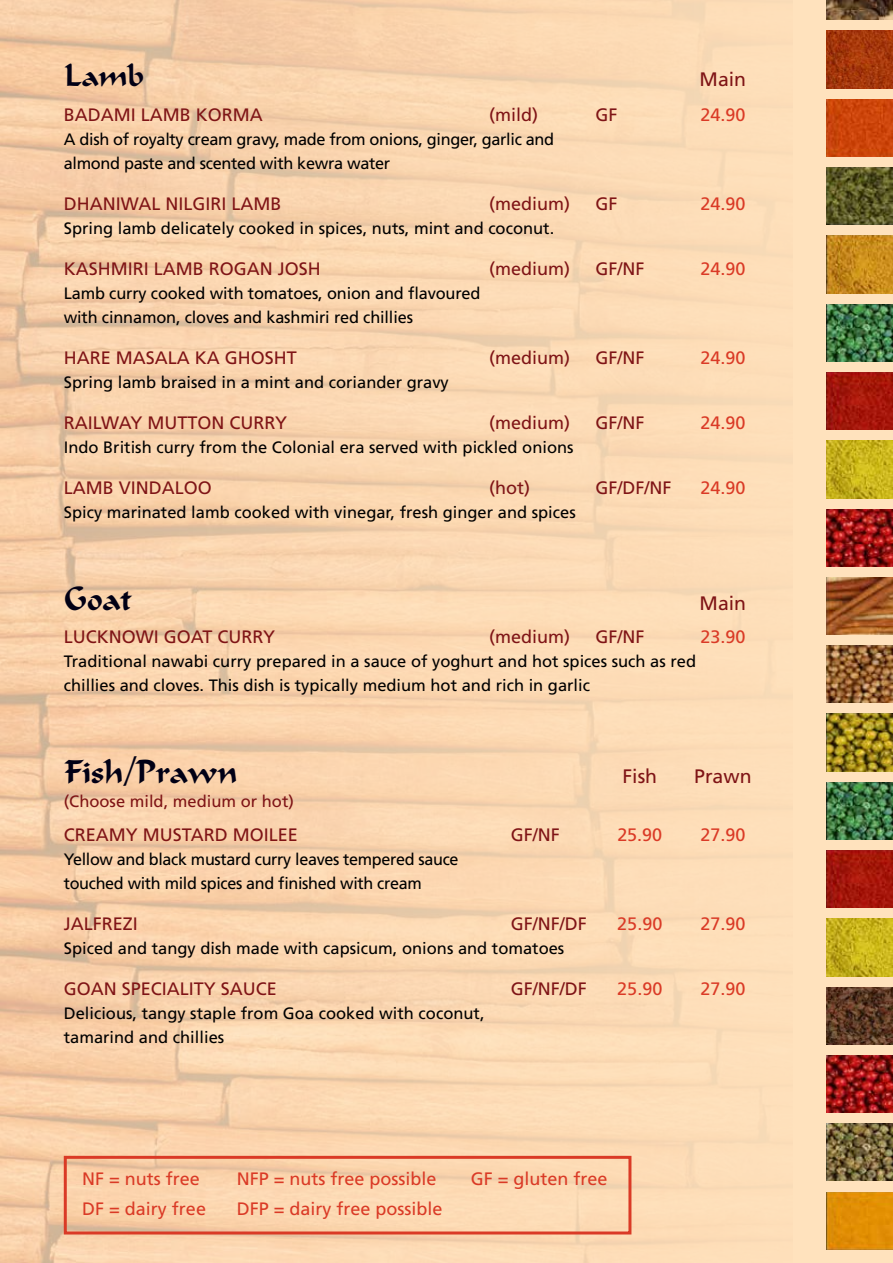
<style>
.page{position:relative;width:893px;height:1263px;background:#ffe2bd}
.page>*{position:absolute;margin:0;border:0;box-sizing:border-box;transform-origin:0 0}
.t1{font:100 24px "Brushit";color:#010015;scale:1.3 1}
.t2{font:100 22.5px "Brushit";color:#010015;scale:1.3 1}
.t3{font:19.5px "Frutiger";color:#7f1416}
.t4{font:18px "Frutiger";color:#7f1416}
.t5{font:18px "Frutiger";color:#da3a26}
.t6{font:16.5px/24px "Frutiger";color:#000}
.t7{font:16.5px/24px "Frutiger";letter-spacing:-.02em;color:#000}
.t8{font:16.5px "Frutiger";color:#7f1416}
</style>
<div class="page">
<img style="left:827px;top:0;width:66px;height:20px">
<img style="left:827px;top:441px;width:66px;height:57px">
<img style="left:827px;top:919px;width:66px;height:57px">
<img style="left:827px;top:372px;width:66px;height:58px">
<img style="left:827px;top:850px;width:66px;height:58px">
<img style="left:827px;top:304px;width:66px;height:57px">
<img style="left:827px;top:782px;width:66px;height:57px">
<img style="left:827px;top:236px;width:66px;height:57px">
<img style="left:827px;top:714px;width:66px;height:57px">
<img style="left:827px;top:1192px;width:66px;height:57px">
<img style="left:827px;top:168px;width:66px;height:57px">
<img style="left:827px;top:646px;width:66px;height:57px">
<img style="left:827px;top:1124px;width:66px;height:57px">
<img style="left:827px;top:99px;width:66px;height:58px">
<img style="left:827px;top:577px;width:66px;height:58px">
<img style="left:827px;top:1055px;width:66px;height:58px">
<img style="left:827px;top:31px;width:66px;height:57px">
<img style="left:827px;top:509px;width:66px;height:57px">
<img style="left:827px;top:987px;width:66px;height:57px">
<img style="left:0;top:0;width:737px;height:1263px">
<div style="left:64px;top:1156px;width:567px;height:78px;border:3px solid #da3a26"></div>
<h2 class="t2" style="left:64px;top:61px;width:63px">Lamb</h2>
<p class="t3" style="left:700px;top:68px;width:48px">Main</p>
<p class="t4" style="left:64px;top:104px;width:200px">BADAMI LAMB KORMA</p>
<p class="t4" style="left:489px;top:104px;width:50px">(mild)</p>
<p class="t4" style="left:595px;top:104px;width:23px">GF</p>
<p class="t5" style="left:700px;top:104px;width:47px">24.90</p>
<p class="t7" style="left:64px;top:127px;width:492px">A dish of royalty cream gravy, made from onions, ginger, garlic and almond paste and scented with kewra water</p>
<p class="t4" style="left:64px;top:193px;width:219px">DHANIWAL NILGIRI LAMB</p>
<p class="t4" style="left:489px;top:193px;width:82px">(medium)</p>
<p class="t4" style="left:595px;top:193px;width:23px">GF</p>
<p class="t5" style="left:700px;top:193px;width:47px">24.90</p>
<p class="t6" style="left:64px;top:216px;width:492px">Spring lamb delicately cooked in spices, nuts, mint and coconut.</p>
<p class="t4" style="left:64px;top:258px;width:258px">KASHMIRI LAMB ROGAN JOSH</p>
<p class="t4" style="left:489px;top:258px;width:82px">(medium)</p>
<p class="t4" style="left:595px;top:258px;width:50px">GF/NF</p>
<p class="t5" style="left:700px;top:258px;width:47px">24.90</p>
<p class="t6" style="left:64px;top:281px;width:418px">Lamb curry cooked with tomatoes, onion and flavoured with cinnamon, cloves and kashmiri red chillies</p>
<p class="t4" style="left:64px;top:347px;width:234px">HARE MASALA KA GHOSHT</p>
<p class="t4" style="left:489px;top:347px;width:82px">(medium)</p>
<p class="t4" style="left:595px;top:347px;width:50px">GF/NF</p>
<p class="t5" style="left:700px;top:347px;width:47px">24.90</p>
<p class="t6" style="left:64px;top:370px;width:387px">Spring lamb braised in a mint and coriander gravy</p>
<p class="t4" style="left:64px;top:412px;width:225px">RAILWAY MUTTON CURRY</p>
<p class="t4" style="left:489px;top:412px;width:82px">(medium)</p>
<p class="t4" style="left:595px;top:412px;width:50px">GF/NF</p>
<p class="t5" style="left:700px;top:412px;width:47px">24.90</p>
<p class="t6" style="left:64px;top:435px;width:511px">Indo British curry from the Colonial era served with pickled onions</p>
<p class="t4" style="left:64px;top:477px;width:149px">LAMB VINDALOO</p>
<p class="t4" style="left:489px;top:477px;width:42px">(hot)</p>
<p class="t4" style="left:595px;top:477px;width:77px">GF/DF/NF</p>
<p class="t5" style="left:700px;top:477px;width:47px">24.90</p>
<p class="t6" style="left:64px;top:500px;width:513px">Spicy marinated lamb cooked with vinegar, fresh ginger and spices</p>
<h1 class="t1" style="left:64px;top:583px;width:53px">Goat</h1>
<p class="t3" style="left:700px;top:592px;width:48px">Main</p>
<p class="t4" style="left:64px;top:626px;width:213px">LUCKNOWI GOAT CURRY</p>
<p class="t4" style="left:489px;top:626px;width:82px">(medium)</p>
<p class="t4" style="left:595px;top:626px;width:50px">GF/NF</p>
<p class="t5" style="left:700px;top:626px;width:47px">23.90</p>
<p class="t6" style="left:64px;top:649px;width:634px">Traditional nawabi curry prepared in a sauce of yoghurt and hot spices such as red chillies and cloves. This dish is typically medium hot and rich in garlic</p>
<h1 class="t1" style="left:64px;top:756px;width:135px">Fish/Prawn</h1>
<p class="t3" style="left:622px;top:764px;width:36px">Fish</p>
<p class="t3" style="left:694px;top:764px;width:59px">Prawn</p>
<p class="t8" style="left:64px;top:791px;width:232px">(Choose mild, medium or hot)</p>
<p class="t4" style="left:64px;top:824px;width:236px">CREAMY MUSTARD MOILEE</p>
<p class="t4" style="left:511px;top:824px;width:50px">GF/NF</p>
<p class="t5" style="left:617px;top:824px;width:46px">25.90</p>
<p class="t5" style="left:700px;top:824px;width:47px">27.90</p>
<p class="t7" style="left:64px;top:847px;width:396px">Yellow and black mustard curry leaves tempered sauce touched with mild spices and finished with cream</p>
<p class="t4" style="left:64px;top:913px;width:76px">JALFREZI</p>
<p class="t4" style="left:511px;top:913px;width:77px">GF/NF/DF</p>
<p class="t5" style="left:617px;top:913px;width:47px">25.90</p>
<p class="t5" style="left:700px;top:913px;width:47px">27.90</p>
<p class="t6" style="left:64px;top:937px;width:502px">Spiced and tangy dish made with capsicum, onions and tomatoes</p>
<p class="t4" style="left:64px;top:978px;width:215px">GOAN SPECIALITY SAUCE</p>
<p class="t4" style="left:511px;top:978px;width:77px">GF/NF/DF</p>
<p class="t5" style="left:617px;top:978px;width:47px">25.90</p>
<p class="t5" style="left:700px;top:978px;width:47px">27.90</p>
<p class="t6" style="left:64px;top:1002px;width:422px">Delicious, tangy staple from Goa cooked with coconut, tamarind and chillies</p>
<p class="t5" style="left:82px;top:1168px;width:119px">NF = nuts free</p>
<p class="t5" style="left:237px;top:1168px;width:201px">NFP = nuts free possible</p>
<p class="t5" style="left:471px;top:1168px;width:138px">GF = gluten free</p>
<p class="t5" style="left:82px;top:1198px;width:125px">DF = dairy free</p>
<p class="t5" style="left:237px;top:1198px;width:207px">DFP = dairy free possible</p>
</div>
